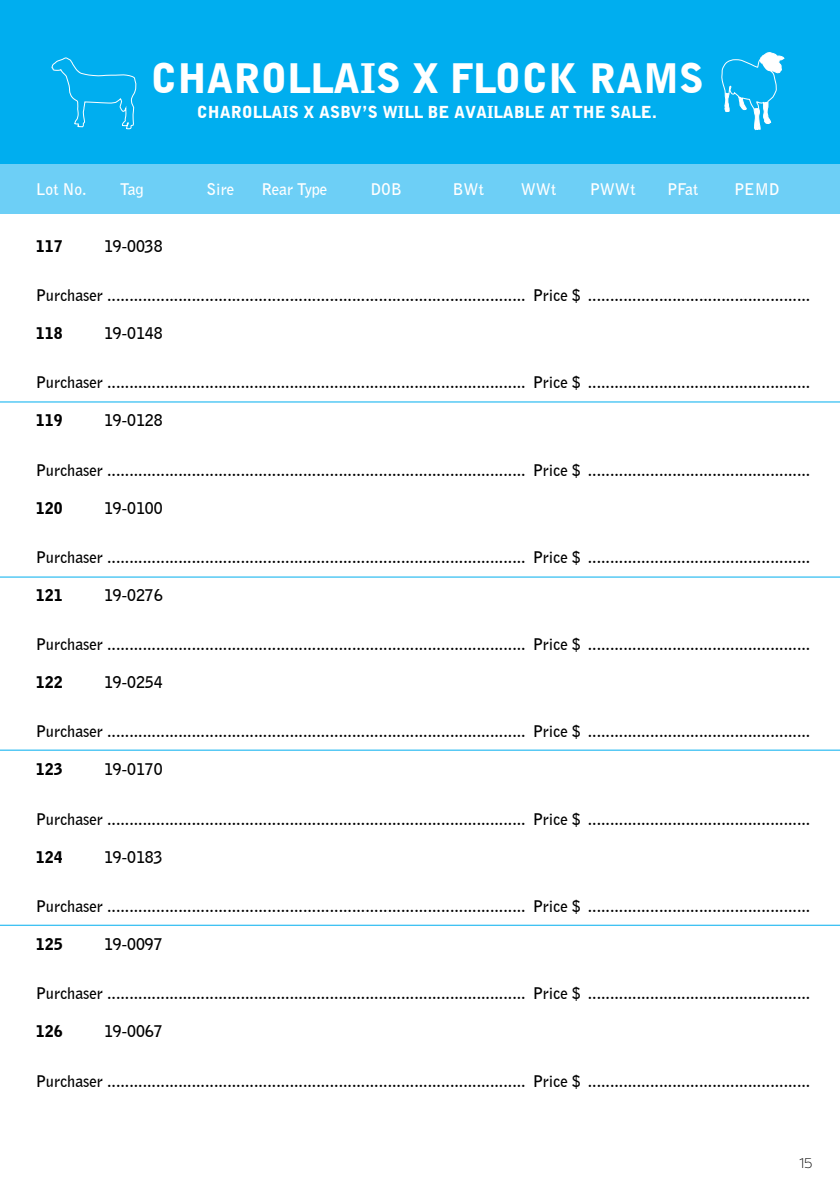
<style>
.page{position:relative;width:840px;height:1191px;background:#fff}
.page>*{position:absolute;margin:0;border:0;box-sizing:border-box;transform-origin:0 0}
.t1{font:900 40.4px "Bell Gothic BT";color:#fff}
.t2{font:900 16.4px "Bell Gothic BT";color:#fff}
.t3{font:700 16px "Bell Gothic BT";color:#000}
.t4{font:700 16px "Bell Gothic BT";color:#fff}
.t5{font:900 16px "Bell Gothic BT";color:#000}
.t6{font:300 14px "Filson Pro";color:#000}
</style>
<div class="page">
<div style="left:0;top:0;width:839px;height:164px;background:#00aeef"></div>
<div style="left:0;top:164px;width:839px;height:49px;background:#6dcff6"></div>
<hr style="left:0;top:401px;width:839px;height:1px;background:#00aeef">
<hr style="left:0;top:749px;width:839px;height:1px;background:#00aeef">
<hr style="left:0;top:576px;width:839px;height:1px;background:#00aeef">
<hr style="left:0;top:924px;width:839px;height:1px;background:#00aeef">
<svg style="left:51px;top:57px;width:86px;height:73px"></svg>
<svg style="left:721px;top:52px;width:63px;height:79px"></svg>
<h1 class="t1" style="left:150px;top:53px;width:554px">CHAROLLAIS X FLOCK RAMS</h1>
<p class="t2" style="left:197px;top:102px;width:461px">CHAROLLAIS X ASBV’S WILL BE AVAILABLE AT THE SALE.</p>
<p class="t4" style="left:36px;top:178px;width:52px">Lot No.</p>
<p class="t4" style="left:120px;top:178px;width:25px">Tag</p>
<p class="t4" style="left:206px;top:178px;width:29px">Sire</p>
<p class="t4" style="left:261px;top:178px;width:67px">Rear Type</p>
<p class="t4" style="left:370px;top:178px;width:32px">DOB</p>
<p class="t4" style="left:452px;top:178px;width:32px">BWt</p>
<p class="t4" style="left:520px;top:178px;width:37px">WWt</p>
<p class="t4" style="left:589px;top:178px;width:47px">PWWt</p>
<p class="t4" style="left:666px;top:178px;width:33px">PFat</p>
<p class="t4" style="left:733px;top:178px;width:47px">PEMD</p>
<p class="t5" style="left:36px;top:236px;width:28px">117</p>
<p class="t3" style="left:104px;top:235px;width:60px">19-0038</p>
<p class="t3" style="left:36px;top:285px;width:775px">Purchaser .............................................................................................. Price $ ..................................................</p>
<p class="t5" style="left:36px;top:323px;width:28px">118</p>
<p class="t3" style="left:104px;top:323px;width:60px">19-0148</p>
<p class="t3" style="left:36px;top:372px;width:775px">Purchaser .............................................................................................. Price $ ..................................................</p>
<p class="t5" style="left:36px;top:410px;width:28px">119</p>
<p class="t3" style="left:104px;top:410px;width:60px">19-0128</p>
<p class="t3" style="left:36px;top:459px;width:775px">Purchaser .............................................................................................. Price $ ..................................................</p>
<p class="t5" style="left:36px;top:498px;width:28px">120</p>
<p class="t3" style="left:104px;top:497px;width:60px">19-0100</p>
<p class="t3" style="left:36px;top:546px;width:775px">Purchaser .............................................................................................. Price $ ..................................................</p>
<p class="t5" style="left:36px;top:585px;width:28px">121</p>
<p class="t3" style="left:104px;top:584px;width:60px">19-0276</p>
<p class="t3" style="left:36px;top:634px;width:775px">Purchaser .............................................................................................. Price $ ..................................................</p>
<p class="t5" style="left:36px;top:672px;width:28px">122</p>
<p class="t3" style="left:104px;top:672px;width:60px">19-0254</p>
<p class="t3" style="left:36px;top:721px;width:775px">Purchaser .............................................................................................. Price $ ..................................................</p>
<p class="t5" style="left:36px;top:759px;width:28px">123</p>
<p class="t3" style="left:104px;top:759px;width:60px">19-0170</p>
<p class="t3" style="left:36px;top:808px;width:775px">Purchaser .............................................................................................. Price $ ..................................................</p>
<p class="t5" style="left:36px;top:847px;width:28px">124</p>
<p class="t3" style="left:104px;top:846px;width:60px">19-0183</p>
<p class="t3" style="left:36px;top:895px;width:775px">Purchaser .............................................................................................. Price $ ..................................................</p>
<p class="t5" style="left:36px;top:934px;width:28px">125</p>
<p class="t3" style="left:104px;top:933px;width:60px">19-0097</p>
<p class="t3" style="left:36px;top:983px;width:775px">Purchaser .............................................................................................. Price $ ..................................................</p>
<p class="t5" style="left:36px;top:1021px;width:28px">126</p>
<p class="t3" style="left:104px;top:1021px;width:60px">19-0067</p>
<p class="t3" style="left:36px;top:1070px;width:775px">Purchaser .............................................................................................. Price $ ..................................................</p>
<p class="t6" style="left:799px;top:1154px;width:15px">15</p>
</div>
